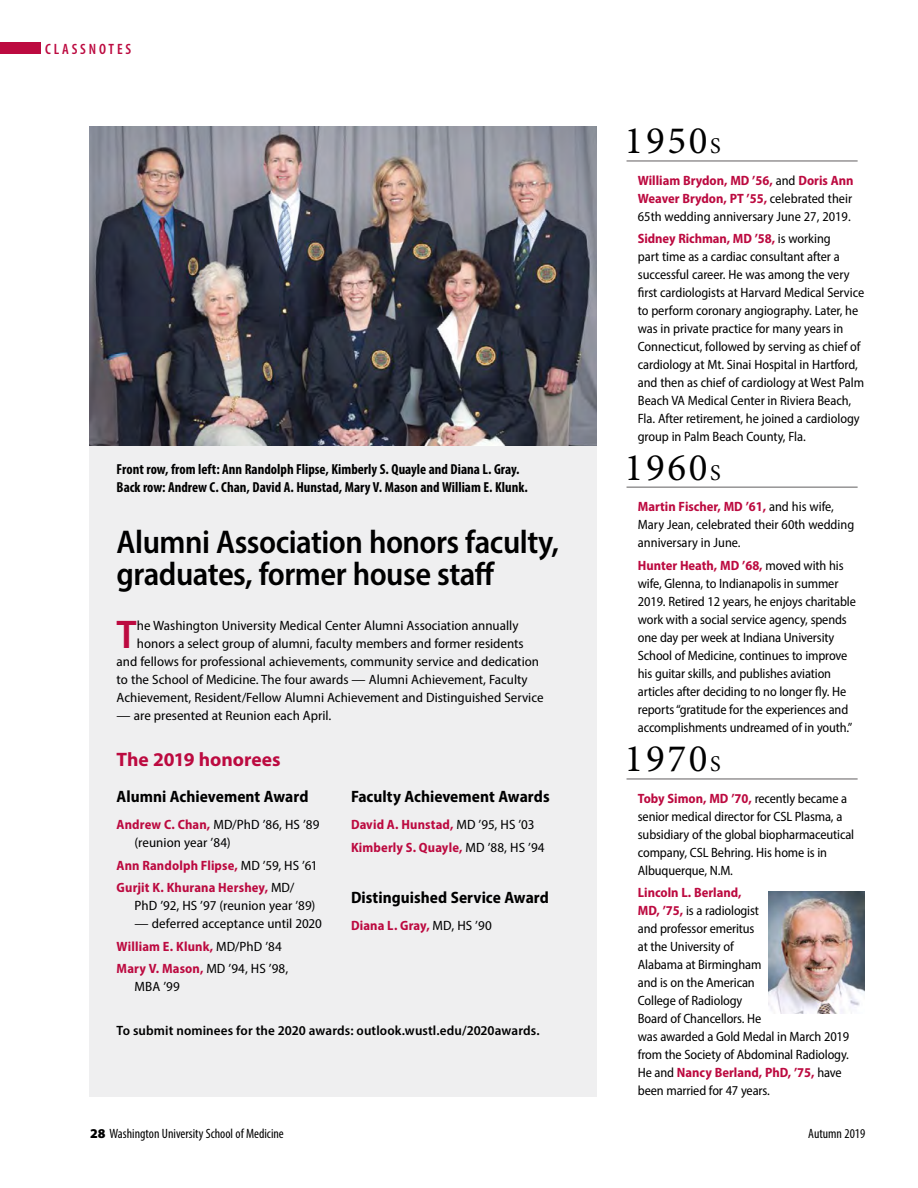
<style>
.page{position:relative;width:918px;height:1188px;background:#fff}
.page>*{position:absolute;margin:0;border:0;box-sizing:border-box;transform-origin:0 0}
.t1{font:600 semi-condensed 40.2px "Myriad Pro";color:#bc0a40;scale:1.05 1}
.t2{font:39px "Minion Pro";letter-spacing:.07em;color:#000}
.t3{font:600 semi-condensed 33px/32.2px "Myriad Pro";letter-spacing:-.015em;color:#000}
.t4{font:700 19.5px "Myriad Pro";color:#bc0a40}
.t5{font:700 semi-condensed 16.5px "Myriad Pro";color:#000}
.t6{font:600 condensed 15px "Myriad Pro";letter-spacing:.19em;color:#bc0a40}
.t7{font:700 condensed 14.55px/18px "Myriad Pro";color:#000}
.t8{font:semi-condensed 13.5px/18px "Myriad Pro";letter-spacing:-.005em;color:#000}
.t9{font:semi-condensed 13.5px/22.5px "Myriad Pro";letter-spacing:-.005em;color:#000;scale:1.05 1}
.t10{font:700 semi-condensed 13.5px/22.5px "Myriad Pro";letter-spacing:.01em;color:#bc0a40}
.t11{font:600 semi-condensed 13.5px "Myriad Pro";letter-spacing:.005em;color:#000;scale:1.05 1}
.t12{font:condensed 13.5px "Myriad Pro";color:#000}
.s1{font-weight:700;color:#bc0a40}
.s2{font-weight:400;color:#000}
.s3{font-size:22.5px}
.s4{font-weight:900;font-stretch:normal}
</style>
<div class="page">
<hr style="left:627px;top:160px;width:231px;height:2px;background:#969495">
<hr style="left:627px;top:486px;width:231px;height:2px;background:#969495">
<hr style="left:627px;top:778px;width:231px;height:2px;background:#969495">
<div style="left:0;top:42px;width:40px;height:12px;background:#bc0a40"></div>
<img style="left:769px;top:892px;width:95px;height:121px">
<div style="left:89px;top:140px;width:508px;height:957px;background:#efeff0"></div>
<img style="left:89px;top:126px;width:508px;height:320px">
<p class="t6" style="left:45px;top:39px;width:88px">CLASSNOTES</p>
<p class="t7" style="left:117px;top:459px;width:413px">Front row, from left: Ann Randolph Flipse, Kimberly S. Quayle and Diana L. Gray.<br>Back row: Andrew C. Chan, David A. Hunstad, Mary V. Mason and William E. Klunk.</p>
<h3 class="t3" style="left:117px;top:525px;width:444px">Alumni Association honors faculty, graduates, former house staff</h3>
<h1 class="t1" style="left:117px;top:609px;width:21px">T</h1>
<p class="t9" style="left:137px;top:614px;width:365px">he Washington University Medical Center Alumni Association annually</p>
<p class="t9" style="left:137px;top:632px;width:370px">honors a select group of alumni, faculty members and former residents</p>
<p class="t9" style="left:117px;top:650px;width:404px">and fellows for professional achievements, community service and dedication</p>
<p class="t9" style="left:117px;top:668px;width:393px">to the School of Medicine. The four awards — Alumni Achievement, Faculty</p>
<p class="t9" style="left:117px;top:686px;width:408px">Achievement, Resident/Fellow Alumni Achievement and Distinguished Service</p>
<p class="t9" style="left:117px;top:704px;width:206px">— are presented at Reunion each April.</p>
<h3 class="t4" style="left:117px;top:747px;width:165px">The 2019 honorees</h3>
<p class="t5" style="left:117px;top:786px;width:193px">Alumni Achievement Award</p>
<p class="t9" style="left:135px;top:815px;width:178px;line-height:18px;text-indent:-18px"><span class="s1">Andrew C. Chan,</span> MD/PhD ’86, HS ’89 (reunion year ’84)</p>
<p class="t10" style="left:117px;top:853px;width:202px">Ann Randolph Flipse, <span class="s2">MD ’59, HS ’61<br></span>Gurjit K. Khurana Hershey, <span class="s2">MD/</span></p>
<p class="t9" style="left:135px;top:894px;width:174px">PhD ’92, HS ’97 (reunion year ’89)</p>
<p class="t9" style="left:117px;top:912px;width:197px;text-indent:18px">— deferred acceptance until 2020<br><span class="s1">William E. Klunk,</span> MD/PhD ’84<br><span class="s1">Mary V. Mason,</span> MD ’94, HS ’98,</p>
<p class="t9" style="left:135px;top:975px;width:45px">MBA ’99</p>
<p class="t5" style="left:351px;top:786px;width:200px">Faculty Achievement Awards</p>
<p class="t10" style="left:351px;top:813px;width:195px">David A. Hunstad, <span class="s2">MD ’95, HS ’03<br></span>Kimberly S. Quayle, <span class="s2">MD ’88, HS ’94</span></p>
<p class="t5" style="left:351px;top:886px;width:199px">Distinguished Service Award</p>
<p class="t10" style="left:351px;top:913px;width:142px">Diana L. Gray, <span class="s2">MD, HS ’90</span></p>
<p class="t11" style="left:117px;top:1022px;width:405px">To submit nominees for the 2020 awards: outlook.wustl.edu/2020awards.</p>
<h2 class="t2" style="left:625px;top:115px;width:98px">1950<span class="s3">S</span></h2>
<p class="t8" style="left:638px;top:171px;width:217px;text-align:justify"><span class="s1">William Brydon, MD ’56,</span> and <span class="s1">Doris Ann Weaver Brydon, PT ’55,</span> celebrated their 65th wedding anniversary June 27, 2019.</p>
<p class="t8" style="left:638px;top:230px;width:228px"><span class="s1">Sidney Richman, MD ’58,</span> is working<br>part time as a cardiac consultant after a successful career. He was among the very first cardiologists at Harvard Medical Service to perform coronary angiography. Later, he was in private practice for many years in Connecticut, followed by serving as chief of cardiology at Mt. Sinai Hospital in Hartford, and then as chief of cardiology at West Palm Beach VA Medical Center in Riviera Beach, Fla. After retirement, he joined a cardiology group in Palm Beach County, Fla.</p>
<h2 class="t2" style="left:625px;top:441px;width:98px">1960<span class="s3">S</span></h2>
<p class="t8" style="left:638px;top:497px;width:218px"><span class="s1">Martin Fischer, MD ’61,</span> and his wife,<br>Mary Jean, celebrated their 60th wedding anniversary in June.</p>
<p class="t8" style="left:638px;top:556px;width:220px"><span class="s1">Hunter Heath, MD ’68,</span> moved with his wife, Glenna, to Indianapolis in summer 2019. Retired 12 years, he enjoys charitable work with a social service agency, spends one day per week at Indiana University School of Medicine, continues to improve his guitar skills, and publishes aviation articles after deciding to no longer fly. He reports “gratitude for the experiences and accomplishments undreamed of in youth.”</p>
<h2 class="t2" style="left:625px;top:733px;width:98px">1970<span class="s3">S</span></h2>
<p class="t8" style="left:638px;top:789px;width:218px"><span class="s1">Toby Simon, MD ’70,</span> recently became a senior medical director for CSL Plasma, a subsidiary of the global biopharmaceutical company, CSL Behring. His home is in Albuquerque, N.M.</p>
<p class="t8" style="left:638px;top:884px;width:213px"><span class="s1">Lincoln L. Berland,<br>MD, ’75,</span> is a radiologist<br>and professor emeritus<br>at the University of<br>Alabama at Birmingham<br>and is on the American<br>College of Radiology<br>Board of Chancellors. He<br>was awarded a Gold Medal in March 2019 from the Society of Abdominal Radiology.<br>He and <span class="s1">Nancy Berland, PhD, ’75,</span> have been married for 47 years.</p>
<p class="t12" style="left:90px;top:1125px;width:195px"><span class="s4">28</span> Washington University School of Medicine</p>
<p class="t12" style="left:808px;top:1125px;width:58px">Autumn 2019</p>
</div>
